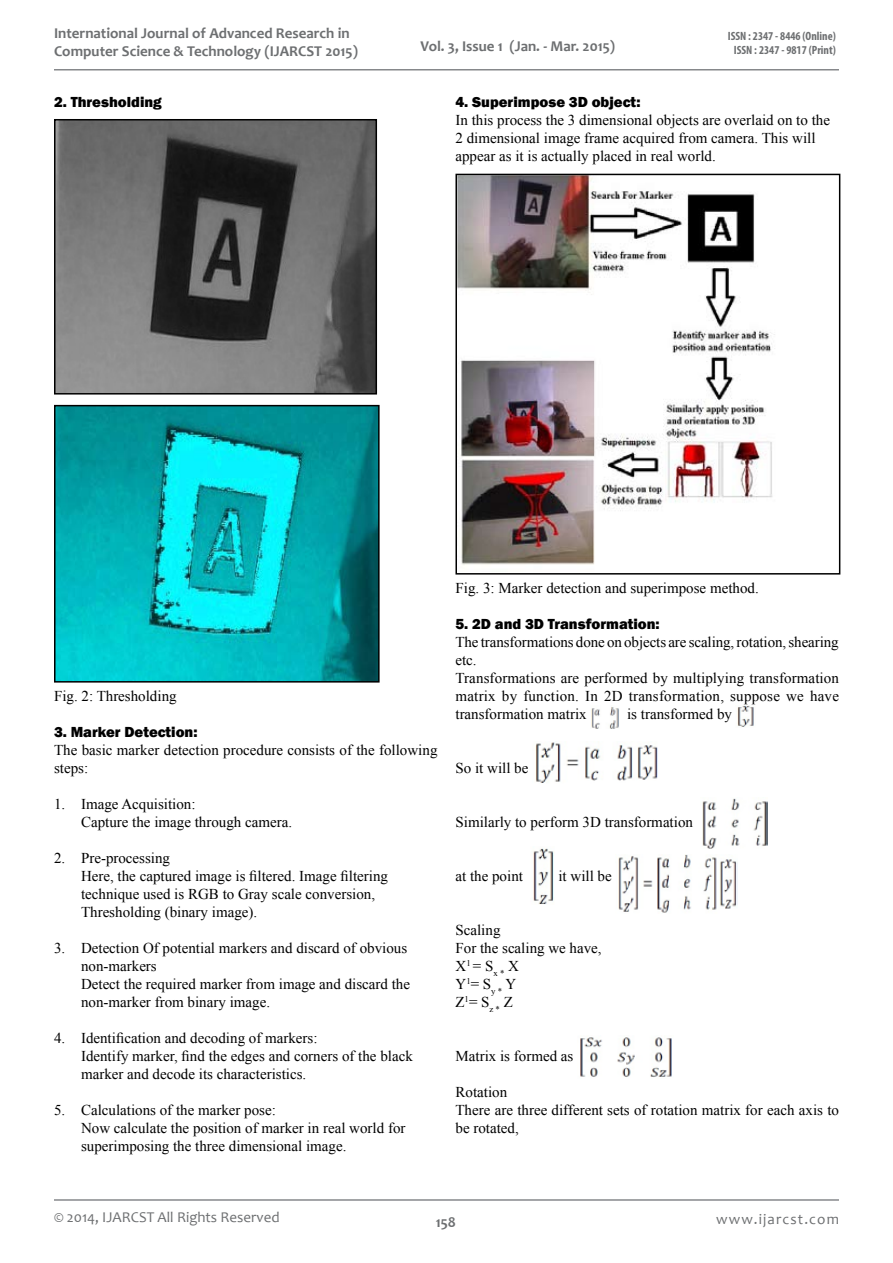
<style>
.page{position:relative;width:893px;height:1263px;background:#fff}
.page>*{position:absolute;margin:0;border:0;box-sizing:border-box;transform-origin:0 0}
.t1{font:15px/18px "Times New Roman";color:#000}
.t2{font:700 15px/18px "Candara";color:#6d6f71}
.t3{font:800 15px "Franklin Gothic";color:#000}
.t4{font:15px "Candara";color:#6d6f71}
.t5{font:15px "Candara";letter-spacing:.075em;color:#6d6f71}
.t6{font:700 condensed 12px/14.4px "Myriad Pro";color:#6d6f71;text-align:center}
</style>
<div class="page">
<hr style="left:54px;top:1199px;width:785px;height:2px;background:#86888b">
<hr style="left:54px;top:69px;width:785px;height:2px;background:#86888b">
<img style="left:57px;top:122px;width:317px;height:269px">
<div style="left:54px;top:119px;width:323px;height:275px;border:2px solid #000"></div>
<img style="left:57px;top:408px;width:320px;height:271px">
<div style="left:54px;top:405px;width:326px;height:277px;border:2px solid #000"></div>
<img style="left:458px;top:177px;width:317px;height:388px">
<div style="left:455px;top:174px;width:385px;height:401px;border:2px solid #000"></div>
<img style="left:591px;top:707px;width:28px;height:22px">
<img style="left:737px;top:705px;width:17px;height:22px">
<img style="left:535px;top:742px;width:123px;height:41px">
<img style="left:702px;top:798px;width:65px;height:51px">
<img style="left:533px;top:848px;width:21px;height:56px">
<img style="left:618px;top:855px;width:120px;height:58px">
<img style="left:580px;top:1037px;width:92px;height:40px">
<p class="t2" style="left:54px;top:24px;width:305px">International Journal of Advanced Research in<br>Computer Science &amp; Technology (IJARCST 2015)</p>
<p class="t3" style="left:54px;top:92px;width:109px">2. Thresholding</p>
<p class="t2" style="left:420px;top:36px;width:196px">Vol. 3, Issue 1 (Jan. - Mar. 2015)</p>
<p class="t6" style="left:728px;top:28px;width:110px">ISSN : 2347 - 8446 (Online)<br>ISSN : 2347 - 9817 (Print)</p>
<p class="t3" style="left:455px;top:92px;width:187px">4. Superimpose 3D object:</p>
<p class="t1" style="left:455px;top:110px;width:376px">In this process the 3 dimensional objects are overlaid on to the<br>2 dimensional image frame acquired from camera. This will appear as it is actually placed in real world.</p>
<p class="t1" style="left:54px;top:686px;width:124px">Fig. 2: Thresholding</p>
<p class="t3" style="left:54px;top:722px;width:145px">3. Marker Detection:</p>
<p class="t1" style="left:54px;top:740px;width:385px">The basic marker detection procedure consists of the following steps:</p>
<p class="t1" style="left:81px;top:794px;width:213px;text-indent:-27px">1. Image Acquisition:<br>Capture the image through camera.</p>
<p class="t1" style="left:81px;top:848px;width:309px;text-indent:-27px">2. Pre-processing<br>Here, the captured image is filtered. Image filtering technique used is RGB to Gray scale conversion, Thresholding (binary image).</p>
<p class="t1" style="left:81px;top:938px;width:331px;text-indent:-27px">3. Detection Of potential markers and discard of obvious non-markers<br>Detect the required marker from image and discard the non-marker from binary image.</p>
<p class="t1" style="left:81px;top:1028px;width:333px;text-indent:-27px">4. Identification and decoding of markers:<br>Identify marker, find the edges and corners of the black marker and decode its characteristics.</p>
<p class="t1" style="left:81px;top:1100px;width:326px;text-indent:-27px">5. Calculations of the marker pose:<br>Now calculate the position of marker in real world for superimposing the three dimensional image.</p>
<p class="t1" style="left:455px;top:578px;width:305px">Fig. 3: Marker detection and superimpose method.</p>
<p class="t3" style="left:455px;top:614px;width:206px">5. 2D and 3D Transformation:</p>
<p class="t1" style="left:455px;top:632px;width:385px">The transformations done on objects are scaling, rotation, shearing etc.<br>Transformations are performed by multiplying transformation matrix by function. In 2D transformation, suppose we have transformation matrix</p>
<p class="t1" style="left:627px;top:704px;width:106px">is transformed by</p>
<p class="t1" style="left:455px;top:758px;width:74px">So it will be</p>
<p class="t1" style="left:455px;top:812px;width:239px">Similarly to perform 3D transformation</p>
<p class="t1" style="left:455px;top:866px;width:69px">at the point</p>
<p class="t1" style="left:558px;top:866px;width:55px">it will be</p>
<p class="t1" style="left:455px;top:920px;width:148px">Scaling<br>For the scaling we have,<br>X<sup>1</sup> = S<sub>x</sub> <sub>*</sub> X<br>Y<sup>1</sup>= S<sub>y</sub> <sub>*</sub> Y<br>Z<sup>1</sup>= S<sub>z</sub> <sub>*</sub> Z</p>
<p class="t1" style="left:455px;top:1046px;width:119px">Matrix is formed as</p>
<p class="t1" style="left:455px;top:1082px;width:385px">Rotation<br>There are three different sets of rotation matrix for each axis to be rotated,</p>
<p class="t4" style="left:54px;top:1207px;width:227px">© 2014, IJARCST All Rights Reserved</p>
<p class="t5" style="left:716px;top:1210px;width:124px">www.ijarcst.com</p>
<p class="t2" style="left:436px;top:1213px;width:22px">158</p>
</div>
